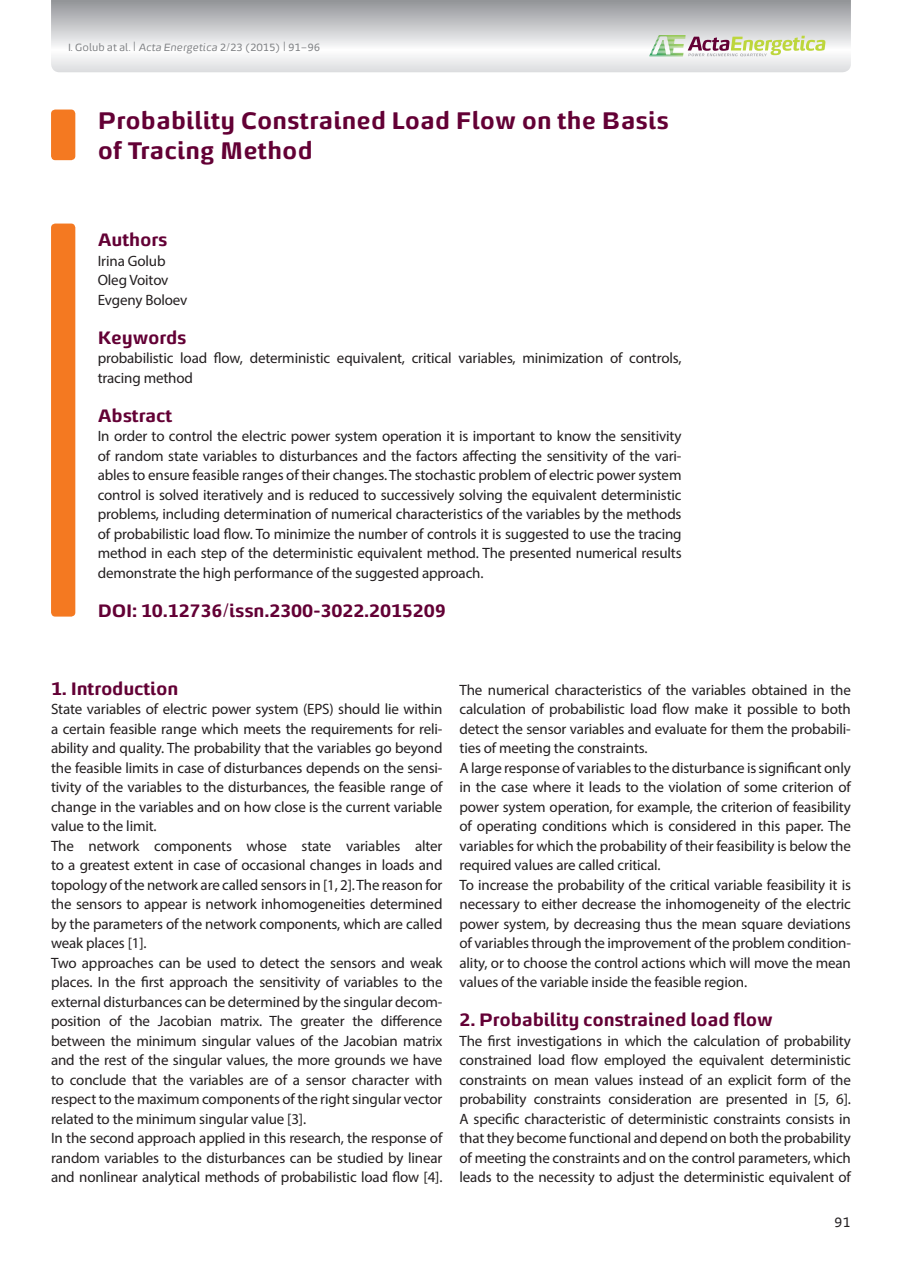
<style>
.page{position:relative;width:902px;height:1263px;background:#fff}
.page>*{position:absolute;margin:0;border:0;box-sizing:border-box;transform-origin:0 0}
.t1{font:700 24px/30.3px "Energa";letter-spacing:.005em;color:#630035}
.t2{font:700 18px "Energa";letter-spacing:-.01em;color:#630035}
.t3{font:15px/19.5px "Myriad Pro";letter-spacing:-.01em;color:#231f20}
.t4{font:13.5px "Energa";color:#231f20}
.t5{font:10.5px "Energa";letter-spacing:-.01em;color:#808285}
.s1{font-size:13.5px}
.s2{font-style:italic}
</style>
<div class="page">
<svg style="left:51px;top:0;width:799px;height:72px"></svg>
<svg style="left:649px;top:35px;width:176px;height:21px"></svg>
<div style="left:51px;top:110px;width:24px;height:50px;background:#f47921;border-radius:4px"></div>
<div style="left:51px;top:224px;width:24px;height:393px;background:#f47921;border-radius:4px"></div>
<p class="t5" style="left:68px;top:41px;width:253px">I. Golub at al. <span class="s1">|</span> <span class="s2">Acta Energetica</span> 2/23 (2015) <span class="s1">|</span> 91–96</p>
<h1 class="t1" style="left:98px;top:104px;width:573px">Probability Constrained Load Flow on the Basis of Tracing Method</h1>
<p class="t2" style="left:98px;top:227px;width:71px">Authors</p>
<p class="t3" style="left:98px;top:251px;width:91px">Irina Golub<br>Oleg Voitov<br>Evgeny Boloev</p>
<p class="t2" style="left:98px;top:325px;width:90px">Keywords</p>
<p class="t3" style="left:98px;top:348px;width:585px">probabilistic load flow, deterministic equivalent, critical variables, minimization of controls, tracing method</p>
<p class="t2" style="left:98px;top:403px;width:76px">Abstract</p>
<p class="t3" style="left:98px;top:426px;width:585px;text-align:justify">In order to control the electric power system operation it is important to know the sensitivity of random state variables to disturbances and the factors affecting the sensitivity of the vari&shy;ables to ensure feasible ranges of their changes. The stochastic problem of electric power system control is solved iteratively and is reduced to successively solving the equivalent deterministic problems, including determination of numerical characteristics of the variables by the methods of probabilistic load flow. To minimize the number of controls it is suggested to use the tracing method in each step of the deterministic equivalent method. The presented numerical results demonstrate the high performance of the suggested approach.</p>
<p class="t2" style="left:98px;top:598px;width:349px">DOI: 10.12736/issn.2300-3022.2015209</p>
<p class="t2" style="left:51px;top:676px;width:129px">1. Introduction</p>
<p class="t3" style="left:51px;top:699px;width:393px">State variables of electric power system (EPS) should lie within a certain feasible range which meets the requirements for reli&shy;ability and quality. The probability that the variables go beyond the feasible limits in case of disturbances depends on the sensi&shy;tivity of the variables to the disturbances, the feasible range of change in the variables and on how close is the current variable value to the limit.<br>The network components whose state variables alter to a greatest extent in case of occasional changes in loads and topology of the network are called sensors in [1, 2]. The reason for the sensors to appear is network inhomogeneities determined by the parameters of the network components, which are called weak places [1].<br>Two approaches can be used to detect the sensors and weak places. In the first approach the sensitivity of variables to the external disturbances can be determined by the singular decom&shy;position of the Jacobian matrix. The greater the difference between the minimum singular values of the Jacobian matrix and the rest of the singular values, the more grounds we have to conclude that the variables are of a sensor character with respect to the maximum components of the right singular vector related to the minimum singular value [3].<br>In the second approach applied in this research, the response of random variables to the disturbances can be studied by linear and nonlinear analytical methods of probabilistic load flow [4].</p>
<p class="t3" style="left:459px;top:680px;width:393px">The numerical characteristics of the variables obtained in the calculation of probabilistic load flow make it possible to both detect the sensor variables and evaluate for them the probabili&shy;ties of meeting the constraints.<br>A large response of variables to the disturbance is significant only in the case where it leads to the violation of some criterion of power system operation, for example, the criterion of feasibility of operating conditions which is considered in this paper. The variables for which the probability of their feasibility is below the required values are called critical.<br>To increase the probability of the critical variable feasibility it is necessary to either decrease the inhomogeneity of the electric power system, by decreasing thus the mean square deviations of variables through the improvement of the problem condition&shy;ality, or to choose the control actions which will move the mean values of the variable inside the feasible region.</p>
<p class="t2" style="left:459px;top:1007px;width:315px">2. Probability constrained load flow</p>
<p class="t3" style="left:459px;top:1031px;width:393px;text-align:justify">The first investigations in which the calculation of probability constrained load flow employed the equivalent deterministic constraints on mean values instead of an explicit form of the probability constraints consideration are presented in [5, 6].<br>A specific characteristic of deterministic constraints consists in that they become functional and depend on both the probability of meeting the constraints and on the control parameters, which leads to the necessity to adjust the deterministic equivalent of</p>
<p class="t4" style="left:834px;top:1213px;width:18px">91</p>
</div>
